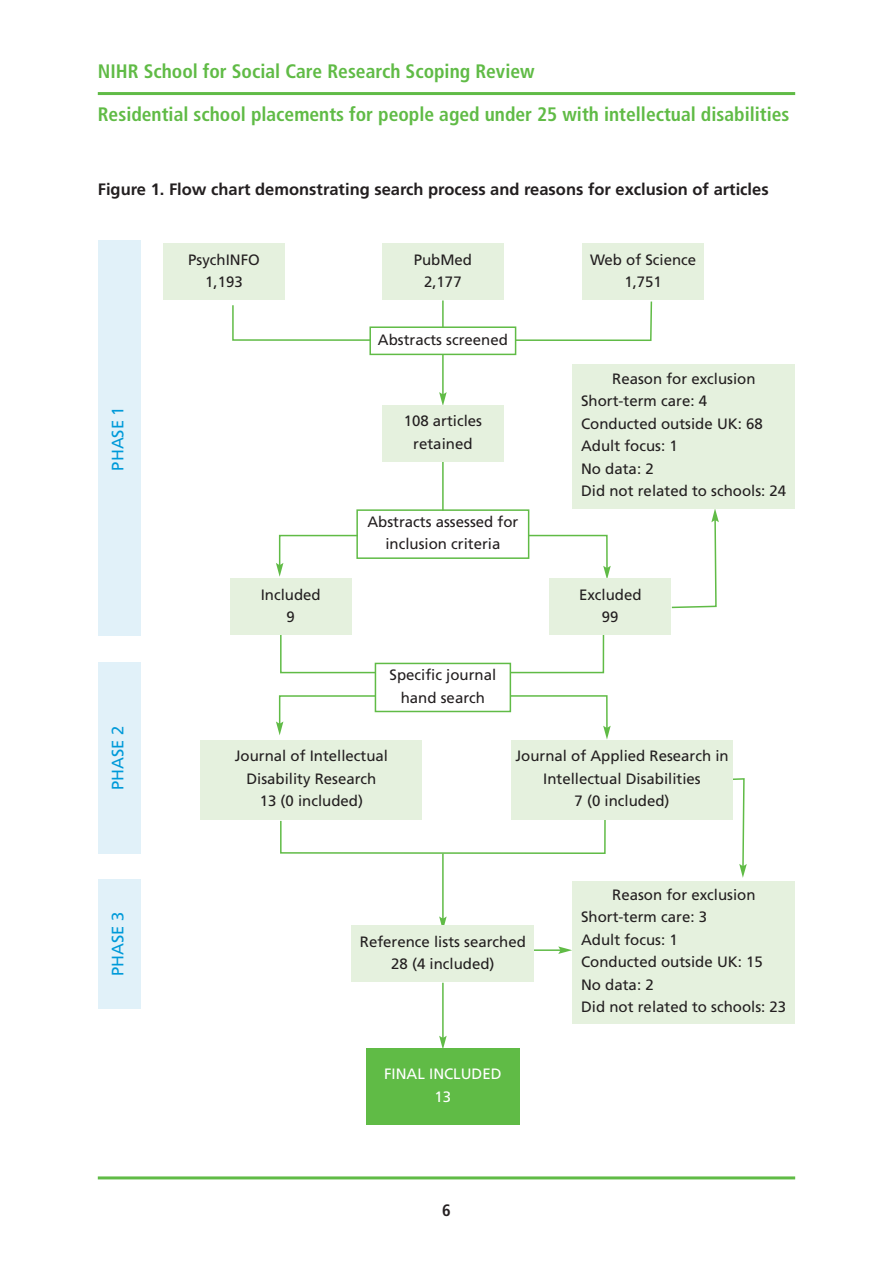
<style>
.page{position:relative;width:893px;height:1263px;background:#fff}
.page>*{position:absolute;margin:0;border:0;box-sizing:border-box;transform-origin:0 0}
.t1{font:700 condensed 19.5px/42.5px "Frutiger";color:#60bb46}
.t2{font:700 16.5px "Frutiger";color:#231f20}
.t3{font:16.5px "Frutiger";color:#009ad9}
.t4{font:700 condensed 16.5px "Frutiger";color:#231f20}
.t5{font:15px/22.5px "Frutiger";color:#231f20;text-align:center}
.t6{font:15px/22.5px "Frutiger";color:#fff;text-align:center}
</style>
<div class="page">
<div style="left:98px;top:241px;width:42px;height:395px;background:#e1f1f9"></div>
<div style="left:98px;top:662px;width:42px;height:191px;background:#e1f1f9"></div>
<div style="left:98px;top:879px;width:42px;height:130px;background:#e1f1f9"></div>
<hr style="left:98px;top:92px;width:697px;height:3px;background:#60bb46">
<hr style="left:98px;top:1176px;width:697px;height:3px;background:#60bb46">
<svg style="left:232px;top:301px;width:421px;height:41px"></svg>
<svg style="left:278px;top:534px;width:330px;height:160px"></svg>
<svg style="left:276px;top:563px;width:7px;height:14px"></svg>
<svg style="left:603px;top:566px;width:8px;height:12px"></svg>
<svg style="left:278px;top:694px;width:330px;height:486px"></svg>
<svg style="left:276px;top:721px;width:7px;height:14px"></svg>
<svg style="left:603px;top:726px;width:8px;height:13px"></svg>
<hr style="left:442px;top:300px;width:2px;height:95px;background:#60bb46">
<svg style="left:439px;top:392px;width:8px;height:13px"></svg>
<hr style="left:442px;top:854px;width:2px;height:65px;background:#60bb46">
<svg style="left:439px;top:916px;width:8px;height:9px"></svg>
<hr style="left:442px;top:983px;width:2px;height:55px;background:#60bb46">
<svg style="left:439px;top:1036px;width:8px;height:12px"></svg>
<hr style="left:526px;top:949px;width:35px;height:2px;background:#60bb46">
<svg style="left:558px;top:946px;width:14px;height:8px"></svg>
<hr style="left:442px;top:458px;width:2px;height:53px;background:#60bb46">
<svg style="left:733px;top:778px;width:14px;height:100px"></svg>
<svg style="left:670px;top:508px;width:49px;height:101px"></svg>
<div style="left:163px;top:243px;width:122px;height:57px;background:#e5f1de"></div>
<div style="left:382px;top:243px;width:122px;height:57px;background:#e5f1de"></div>
<div style="left:371px;top:328px;width:144px;height:26px;background:#fff"></div>
<div style="left:369px;top:326px;width:147px;height:29px;border:2px solid #60bb46"></div>
<div style="left:358px;top:511px;width:170px;height:46px;background:#fff"></div>
<div style="left:356px;top:509px;width:173px;height:50px;border:2px solid #60bb46"></div>
<div style="left:376px;top:664px;width:134px;height:47px;background:#fff"></div>
<div style="left:375px;top:663px;width:136px;height:49px;border:2px solid #60bb46"></div>
<div style="left:582px;top:243px;width:122px;height:57px;background:#e5f1de"></div>
<div style="left:230px;top:578px;width:122px;height:57px;background:#e5f1de"></div>
<div style="left:549px;top:578px;width:122px;height:57px;background:#e5f1de"></div>
<div style="left:351px;top:925px;width:183px;height:57px;background:#e5f1de"></div>
<div style="left:366px;top:1048px;width:154px;height:77px;background:#60bb46"></div>
<div style="left:201px;top:740px;width:221px;height:80px;background:#e5f1de"></div>
<div style="left:511px;top:740px;width:222px;height:80px;background:#e5f1de"></div>
<div style="left:573px;top:881px;width:222px;height:142px;background:#e5f1de"></div>
<div style="left:573px;top:364px;width:222px;height:144px;background:#e5f1de"></div>
<div style="left:382px;top:405px;width:122px;height:57px;background:#e5f1de"></div>
<h1 class="t1" style="left:98px;top:52px;width:693px">NIHR School for Social Care Research Scoping Review<br>Residential school placements for people aged under 25 with intellectual disabilities</h1>
<p class="t2" style="left:98px;top:183px;width:672px">Figure 1. Flow chart demonstrating search process and reasons for exclusion of articles</p>
<p class="t3" style="left:111px;top:471px;width:66px;rotate:-90deg">PHASE 1</p>
<p class="t3" style="left:111px;top:790px;width:66px;rotate:-90deg">PHASE 2</p>
<p class="t3" style="left:111px;top:976px;width:66px;rotate:-90deg">PHASE 3</p>
<p class="t5" style="left:188px;top:249px;width:73px">PsychINFO<br>1,193</p>
<p class="t5" style="left:414px;top:249px;width:60px">PubMed<br>2,177</p>
<p class="t5" style="left:378px;top:330px;width:132px">Abstracts screened</p>
<p class="t5" style="left:404px;top:411px;width:80px">108 articles retained</p>
<p class="t5" style="left:367px;top:512px;width:152px">Abstracts assessed for inclusion criteria</p>
<p class="t5" style="left:590px;top:249px;width:108px">Web of Science<br>1,751</p>
<p class="t5" style="left:581px;top:368px;width:207px;text-align:left;text-indent:31px">Reason for exclusion<br>Short-term care: 4<br>Conducted outside UK: 68<br>Adult focus: 1<br>No data: 2<br>Did not related to schools: 24</p>
<p class="t5" style="left:261px;top:584px;width:61px">Included<br>9</p>
<p class="t5" style="left:579px;top:584px;width:64px">Excluded<br>99</p>
<p class="t5" style="left:390px;top:665px;width:108px">Specific journal hand search</p>
<p class="t5" style="left:235px;top:746px;width:155px">Journal of Intellectual<br>Disability Research<br>13 (0 included)</p>
<p class="t5" style="left:515px;top:746px;width:215px">Journal of Applied Research in<br>Intellectual Disabilities<br>7 (0 included)</p>
<p class="t5" style="left:360px;top:931px;width:167px">Reference lists searched<br>28 (4 included)</p>
<p class="t6" style="left:384px;top:1064px;width:119px">FINAL INCLUDED<br>13</p>
<p class="t4" style="left:442px;top:1203px;width:10px">6</p>
<p class="t5" style="left:581px;top:884px;width:207px;text-align:left;text-indent:31px">Reason for exclusion<br>Short-term care: 3<br>Adult focus: 1<br>Conducted outside UK: 15<br>No data: 2<br>Did not related to schools: 23</p>
</div>
